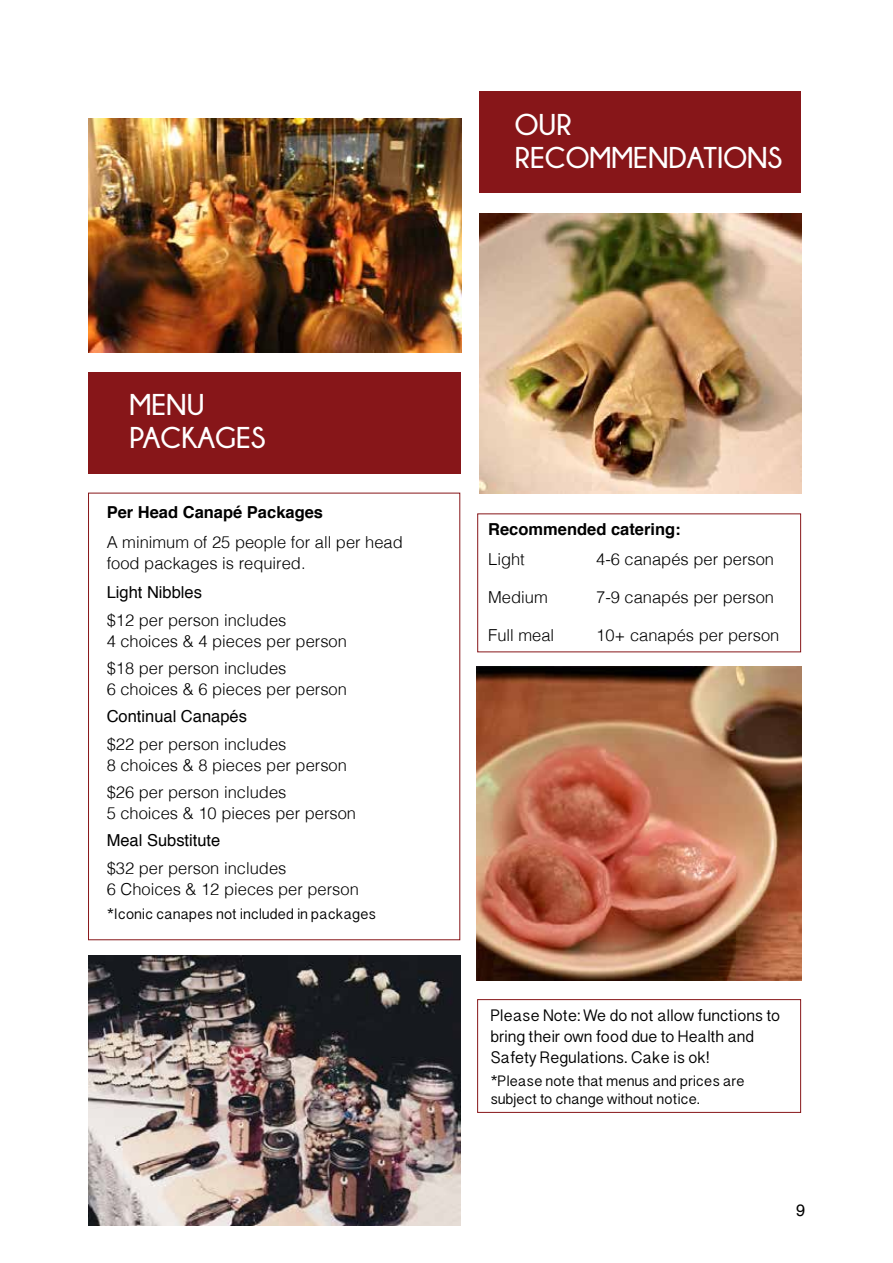
<style>
.page{position:relative;width:893px;height:1263px;background:#fff}
.page>*{position:absolute;margin:0;border:0;box-sizing:border-box;transform-origin:0 0}
.t1{font:700 30px/33px "Champagne&Limousines";color:#fff}
.t2{font:300 16.5px/21px "Helvetica";color:#000}
.t3{font:16.5px/21px "Devanagari Sangam MN";color:#000}
.t4{font:16.5px "Helvetica";color:#000}
.t5{font:700 16.5px "Helvetica";color:#000}
.t6{font:15px/18px "Devanagari Sangam MN";color:#000}
</style>
<div class="page">
<div style="left:477px;top:513px;width:324px;height:139px;border:1px solid #871619"></div>
<div style="left:477px;top:999px;width:324px;height:114px;border:1px solid #871619"></div>
<img style="left:88px;top:118px;width:373px;height:235px">
<div style="left:88px;top:372px;width:373px;height:102px;background:#871619"></div>
<div style="left:480px;top:91px;width:321px;height:102px;background:#871619"></div>
<img style="left:479px;top:214px;width:322px;height:279px">
<img style="left:476px;top:666px;width:325px;height:314px">
<img style="left:89px;top:955px;width:371px;height:270px">
<h1 class="t1" style="left:515px;top:107px;width:269px">OUR<br>RECOMMENDATIONS</h1>
<h1 class="t1" style="left:130px;top:388px;width:138px">MENU<br>PACKAGES</h1>
<p class="t5" style="left:107px;top:499px;width:218px">Per Head Canapé Packages</p>
<p class="t2" style="left:107px;top:530px;width:298px">A minimum of 25 people for all per head food packages is required.</p>
<p class="t4" style="left:107px;top:580px;width:97px">Light Nibbles</p>
<p class="t2" style="left:107px;top:608px;width:242px">$12 per person includes<br>4 choices &amp; 4 pieces per person</p>
<p class="t2" style="left:107px;top:656px;width:242px">$18 per person includes<br>6 choices &amp; 6 pieces per person</p>
<p class="t4" style="left:107px;top:704px;width:142px">Continual Canapés</p>
<p class="t2" style="left:107px;top:732px;width:242px">$22 per person includes<br>8 choices &amp; 8 pieces per person</p>
<p class="t2" style="left:107px;top:780px;width:251px">$26 per person includes<br>5 choices &amp; 10 pieces per person</p>
<p class="t4" style="left:107px;top:828px;width:115px">Meal Substitute</p>
<p class="t2" style="left:107px;top:856px;width:254px">$32 per person includes<br>6 Choices &amp; 12 pieces per person</p>
<p class="t6" style="left:107px;top:905px;width:271px">*Iconic canapes not included in packages</p>
<p class="t5" style="left:488px;top:516px;width:194px">Recommended catering:</p>
<p class="t2" style="left:488px;top:547px;width:38px">Light</p>
<p class="t2" style="left:596px;top:547px;width:179px">4-6 canapés per person</p>
<p class="t2" style="left:488px;top:585px;width:61px">Medium</p>
<p class="t2" style="left:596px;top:585px;width:179px">7-9 canapés per person</p>
<p class="t2" style="left:488px;top:623px;width:68px">Full meal</p>
<p class="t2" style="left:596px;top:623px;width:185px">10+ canapés per person</p>
<p class="t3" style="left:490px;top:1005px;width:291px">Please Note: We do not allow functions to bring their own food due to Health and<br>Safety Regulations. Cake is ok!</p>
<p class="t6" style="left:490px;top:1071px;width:256px">*Please note that menus and prices are subject to change without notice.</p>
<p class="t4" style="left:796px;top:1197px;width:11px">9</p>
</div>
